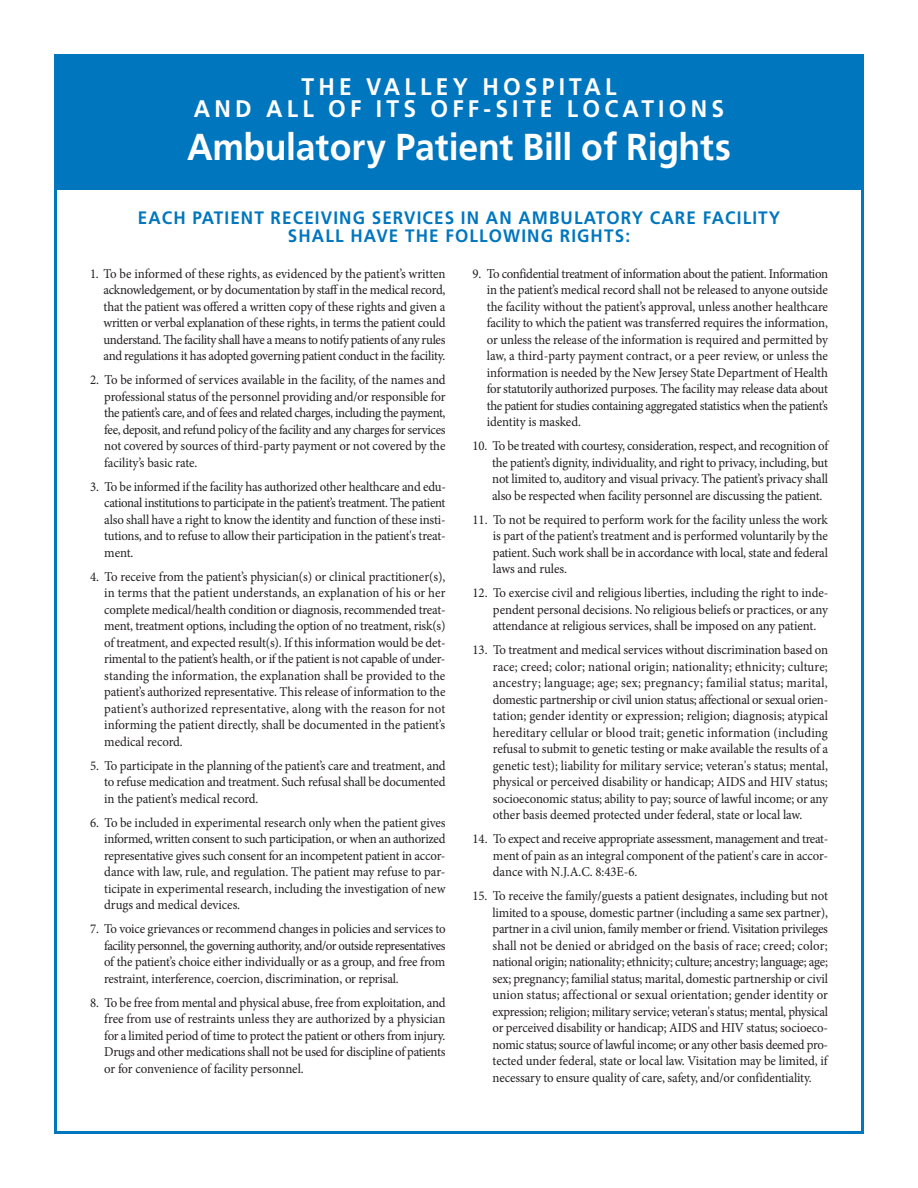
<style>
.page{position:relative;width:918px;height:1188px;background:#fff}
.page>*{position:absolute;margin:0;border:0;box-sizing:border-box;transform-origin:0 0}
.t1{font:700 37.5px "Frutiger LT Std";letter-spacing:-.005em;color:#fff;scale:.95 1}
.t2{font:700 24px/22.4px "Frutiger LT Std";letter-spacing:.185em;color:#fff;text-align:center;scale:.95 1}
.t3{font:700 18px/18.6px "Frutiger LT Std";letter-spacing:.065em;color:#0076be;text-align:center;scale:.95 1}
.t4{font:13.5px/16.5px "Minion Pro";letter-spacing:-.01em;color:#231f20;text-align:justify;scale:.95 1}
</style>
<div class="page">
<div style="left:54px;top:54px;width:810px;height:135px;background:#0076be"></div>
<p class="t2" style="left:194px;top:77px;width:560px">THE VALLEY HOSPITAL<br>AND ALL OF ITS OFF-SITE LOCATIONS</p>
<p class="t1" style="left:187px;top:132px;width:574px">Ambulatory Patient Bill of Rights</p>
<p class="t3" style="left:138px;top:210px;width:678px">EACH PATIENT RECEIVING SERVICES IN AN AMBULATORY CARE FACILITY<br>SHALL HAVE THE FOLLOWING RIGHTS:</p>
<p class="t4" style="left:104px;top:267px;width:362px;text-indent:-13px">1. To be informed of these rights, as evidenced by the patient’s written acknowledgement, or by documentation by staff in the medical record, that the patient was offered a written copy of these rights and given a written or verbal explanation of these rights, in terms the patient could understand. The facility shall have a means to notify patients of any rules and regulations it has adopted governing patient conduct in the facility.</p>
<p class="t4" style="left:104px;top:373px;width:361px;text-indent:-14px">2. To be informed of services available in the facility, of the names and professional status of the personnel providing and/or responsible for the patient’s care, and of fees and related charges, including the payment, fee, deposit, and refund policy of the facility and any charges for services not covered by sources of third-party payment or not covered by the facility’s basic rate.</p>
<p class="t4" style="left:104px;top:480px;width:361px;text-indent:-14px">3. To be informed if the facility has authorized other healthcare and edu&shy;cational institutions to participate in the patient’s treatment. The patient also shall have a right to know the identity and function of these insti&shy;tutions, and to refuse to allow their participation in the patient's treat&shy;ment.</p>
<p class="t4" style="left:104px;top:570px;width:361px;text-indent:-14px">4. To receive from the patient’s physician(s) or clinical practitioner(s), in terms that the patient understands, an explanation of his or her complete medical/health condition or diagnosis, recommended treat&shy;ment, treatment options, including the option of no treatment, risk(s) of treatment, and expected result(s). If this information would be det&shy;rimental to the patient’s health, or if the patient is not capable of under&shy;standing the information, the explanation shall be provided to the patient’s authorized representative. This release of information to the patient’s authorized representative, along with the reason for not informing the patient directly, shall be documented in the patient’s medical record.</p>
<p class="t4" style="left:104px;top:759px;width:361px;text-indent:-14px">5. To participate in the planning of the patient’s care and treatment, and to refuse medication and treatment. Such refusal shall be documented in the patient’s medical record.</p>
<p class="t4" style="left:104px;top:816px;width:361px;text-indent:-14px">6. To be included in experimental research only when the patient gives informed, written consent to such participation, or when an authorized representative gives such consent for an incompetent patient in accor&shy;dance with law, rule, and regulation. The patient may refuse to par&shy;ticipate in experimental research, including the investigation of new drugs and medical devices.</p>
<p class="t4" style="left:104px;top:922px;width:361px;text-indent:-14px">7. To voice grievances or recommend changes in policies and services to facility personnel, the governing authority, and/or outside representatives of the patient’s choice either individually or as a group, and free from restraint, interference, coercion, discrimination, or reprisal.</p>
<p class="t4" style="left:104px;top:996px;width:361px;text-indent:-14px">8. To be free from mental and physical abuse, free from exploitation, and free from use of restraints unless they are authorized by a physician for a limited period of time to protect the patient or others from injury.<br>Drugs and other medications shall not be used for discipline of patients or for convenience of facility personnel.</p>
<p class="t4" style="left:487px;top:267px;width:361px;text-indent:-14px">9. To confidential treatment of information about the patient. Information in the patient’s medical record shall not be released to anyone outside the facility without the patient’s approval, unless another healthcare facility to which the patient was transferred requires the information, or unless the release of the information is required and permitted by law, a third-party payment contract, or a peer review, or unless the information is needed by the New Jersey State Department of Health for statutorily authorized purposes. The facility may release data about the patient for studies containing aggregated statistics when the patient’s identity is masked.</p>
<p class="t4" style="left:492px;top:439px;width:355px;text-indent:-20px">10. To be treated with courtesy, consideration, respect, and recognition of the patient’s dignity, individuality, and right to privacy, including, but not limited to, auditory and visual privacy. The patient’s privacy shall also be respected when facility personnel are discussing the patient.</p>
<p class="t4" style="left:493px;top:513px;width:354px;text-indent:-20px">11. To not be required to perform work for the facility unless the work is part of the patient’s treatment and is performed voluntarily by the patient. Such work shall be in accordance with local, state and federal laws and rules.</p>
<p class="t4" style="left:493px;top:586px;width:355px;text-indent:-20px">12. To exercise civil and religious liberties, including the right to inde&shy;pendent personal decisions. No religious beliefs or practices, or any attendance at religious services, shall be imposed on any patient.</p>
<p class="t4" style="left:493px;top:643px;width:354px;text-indent:-20px">13. To treatment and medical services without discrimination based on race; creed; color; national origin; nationality; ethnicity; culture; ancestry; language; age; sex; pregnancy; familial status; marital, domestic partnership or civil union status; affectional or sexual orien&shy;tation; gender identity or expression; religion; diagnosis; atypical hereditary cellular or blood trait; genetic information (including refusal to submit to genetic testing or make available the results of a genetic test); liability for military service; veteran's status; mental, physical or perceived disability or handicap; AIDS and HIV status; socioeconomic status; ability to pay; source of lawful income; or any other basis deemed protected under federal, state or local law.</p>
<p class="t4" style="left:493px;top:832px;width:355px;text-indent:-20px">14. To expect and receive appropriate assessment, management and treat&shy;ment of pain as an integral component of the patient's care in accor&shy;dance with N.J.A.C. 8:43E-6.</p>
<p class="t4" style="left:493px;top:889px;width:355px;text-indent:-20px">15. To receive the family/guests a patient designates, including but not limited to a spouse, domestic partner (including a same sex partner), partner in a civil union, family member or friend. Visitation privileges shall not be denied or abridged on the basis of race; creed; color; national origin; nationality; ethnicity; culture; ancestry; language; age; sex; pregnancy; familial status; marital, domestic partnership or civil union status; affectional or sexual orientation; gender identity or expression; religion; military service; veteran's status; mental, physical or perceived disability or handicap; AIDS and HIV status; socioeco&shy;nomic status; source of lawful income; or any other basis deemed pro&shy;tected under federal, state or local law. Visitation may be limited, if necessary to ensure quality of care, safety, and/or confidentiality.</p>
</div>
